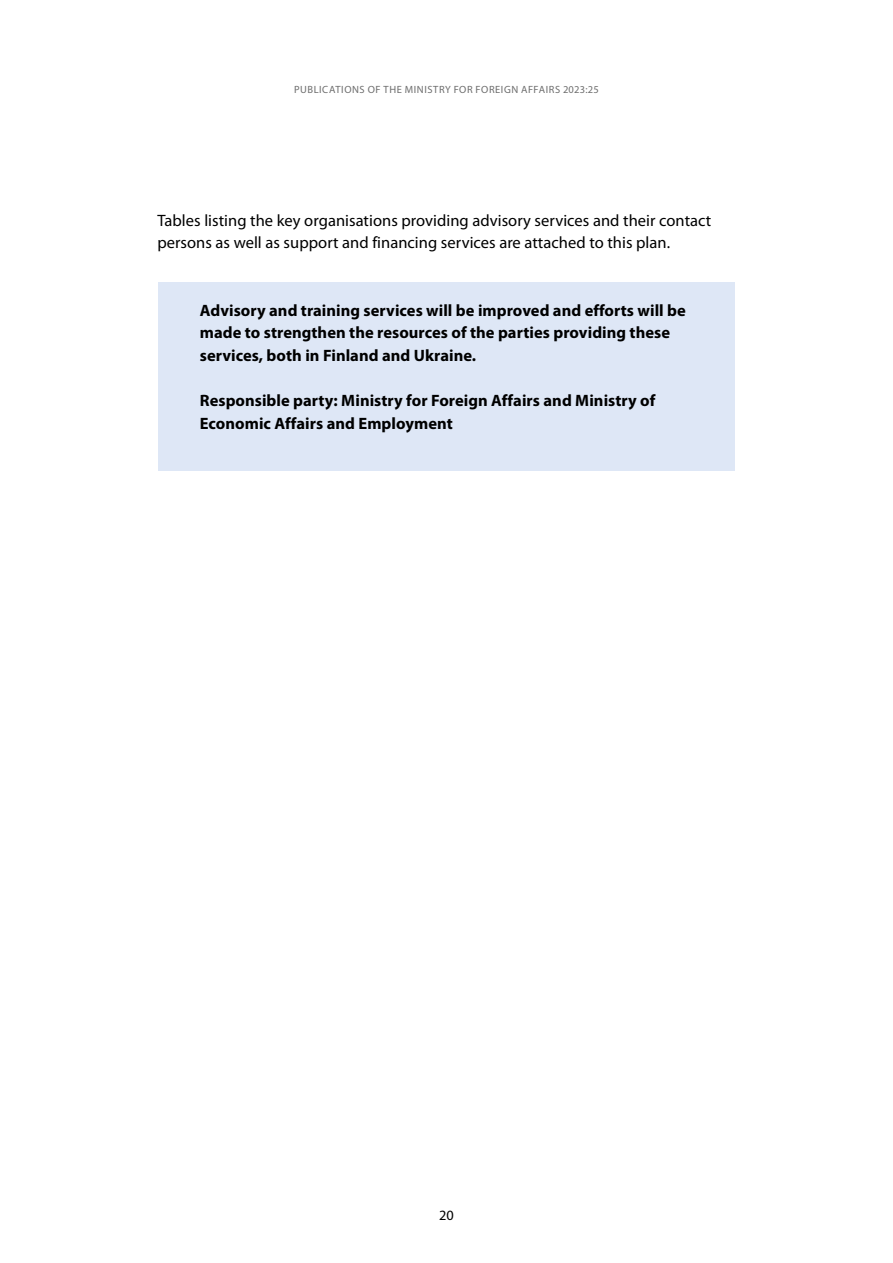
<style>
.page{position:relative;width:893px;height:1263px;background:#fff}
.page>*{position:absolute;margin:0;border:0;box-sizing:border-box;transform-origin:0 0}
.Laatikkoteksti{font:700 16.5px/22.5px "Myriad Pro";letter-spacing:.005em;color:#000}
._01_Leipä{font:16.5px/22.5px "Myriad Pro";letter-spacing:.005em;color:#000}
.t1{font:14.25px "Myriad Pro";color:#000}
.t2{font:10.5px "Myriad Pro";letter-spacing:.035em;color:#6e6e6e}
</style>
<div class="page">
<div style="left:158px;top:282px;width:577px;height:121px;background:#dee7f6"></div>
<div style="left:158px;top:372px;width:577px;height:99px;background:#dee7f6"></div>
<p class="t2" style="left:294px;top:83px;width:13px">Publications</p>
<p class="t2" style="left:368px;top:83px;width:23px">of the</p>
<p class="t2" style="left:405px;top:83px;width:16px">Ministry</p>
<p class="t2" style="left:454px;top:83px;width:8px">for</p>
<p class="t2" style="left:476px;top:83px;width:13px">Foreign</p>
<p class="t2" style="left:521px;top:83px;width:14px">Affairs</p>
<p class="t2" style="left:563px;top:83px;width:37px">2023:25</p>
<p class="_01_Leipä" style="left:157px;top:209px;width:555px">Tables listing the key organisations providing advisory services and their contact persons as well as support and financing services are attached to this plan.</p>
<p class="Laatikkoteksti" style="left:200px;top:299px;width:488px">Advisory and training services will be improved and efforts will be made to strengthen the resources of the parties providing these services, both in Finland and Ukraine.</p>
<p class="Laatikkoteksti" style="left:200px;top:389px;width:457px">Responsible party: Ministry for Foreign Affairs and Ministry of<br>Economic Affairs and Employment</p>
<p class="t1" style="left:439px;top:1207px;width:16px">20</p>
</div>
